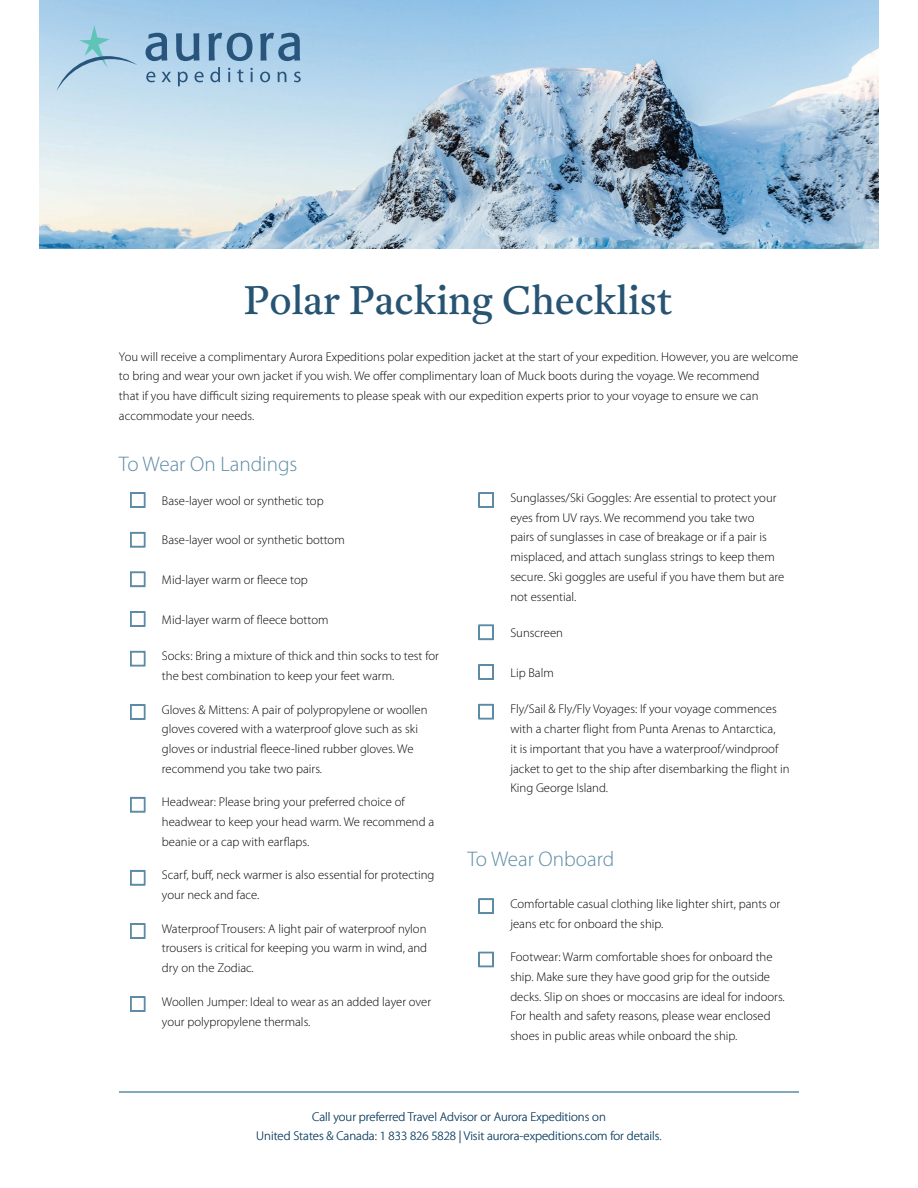
<style>
.page{position:relative;width:918px;height:1188px;background:#fff}
.page>*{position:absolute;margin:0;border:0;box-sizing:border-box;transform-origin:0 0}
.t1{font:39.45px "Antwerp";color:#285473}
.t2{font:300 21.15px "Myriad Pro";color:#5d8ba5}
.t3{font:300 12.75px/19.8px "Myriad Pro";color:#040503}
.t4{font:300 12.75px/19.8px "Myriad Pro";color:#285473;text-align:center}
</style>
<div class="page">
<img style="left:39px;top:0;width:840px;height:248px">
<svg style="left:130px;top:492px;width:16px;height:16px"></svg>
<svg style="left:130px;top:531px;width:16px;height:17px"></svg>
<svg style="left:130px;top:571px;width:16px;height:17px"></svg>
<svg style="left:130px;top:611px;width:16px;height:16px"></svg>
<svg style="left:130px;top:650px;width:16px;height:17px"></svg>
<svg style="left:130px;top:704px;width:16px;height:16px"></svg>
<svg style="left:130px;top:796px;width:16px;height:17px"></svg>
<svg style="left:130px;top:869px;width:16px;height:17px"></svg>
<svg style="left:130px;top:923px;width:16px;height:16px"></svg>
<svg style="left:130px;top:996px;width:16px;height:16px"></svg>
<svg style="left:478px;top:492px;width:16px;height:16px"></svg>
<svg style="left:478px;top:624px;width:16px;height:17px"></svg>
<svg style="left:478px;top:664px;width:16px;height:16px"></svg>
<svg style="left:478px;top:703px;width:16px;height:17px"></svg>
<svg style="left:478px;top:898px;width:16px;height:16px"></svg>
<svg style="left:478px;top:951px;width:16px;height:17px"></svg>
<hr style="left:119px;top:1092px;width:680px;height:1px;background:#5d8ba5">
<svg style="left:146px;top:33px;width:21px;height:28px"></svg>
<svg style="left:176px;top:33px;width:24px;height:28px"></svg>
<svg style="left:208px;top:33px;width:45px;height:28px"></svg>
<svg style="left:260px;top:33px;width:40px;height:28px"></svg>
<svg style="left:146px;top:72px;width:9px;height:10px"></svg>
<svg style="left:162px;top:72px;width:9px;height:10px"></svg>
<svg style="left:178px;top:72px;width:10px;height:14px"></svg>
<svg style="left:195px;top:72px;width:9px;height:10px"></svg>
<svg style="left:210px;top:67px;width:10px;height:15px"></svg>
<svg style="left:228px;top:68px;width:2px;height:14px"></svg>
<svg style="left:237px;top:69px;width:6px;height:13px"></svg>
<svg style="left:250px;top:68px;width:3px;height:14px"></svg>
<svg style="left:260px;top:72px;width:10px;height:10px"></svg>
<svg style="left:278px;top:72px;width:8px;height:10px"></svg>
<svg style="left:294px;top:72px;width:7px;height:10px"></svg>
<svg style="left:57px;top:25px;width:81px;height:66px;background:#acd0e5"></svg>
<h1 class="t1" style="left:243px;top:274px;width:430px">Polar Packing Checklist</h1>
<p class="t3" style="left:119px;top:347px;width:681px">You will receive a complimentary Aurora Expeditions polar expedition jacket at the start of your expedition. However, you are welcome to bring and wear your own jacket if you wish. We offer complimentary loan of Muck boots during the voyage. We recommend<br>that if you have difficult sizing requirements to please speak with our expedition experts prior to your voyage to ensure we can accommodate your needs.</p>
<h2 class="t2" style="left:119px;top:452px;width:180px">To Wear On Landings</h2>
<p class="t3" style="left:162px;top:491px;width:163px">Base-layer wool or synthetic top</p>
<p class="t3" style="left:162px;top:531px;width:184px">Base-layer wool or synthetic bottom</p>
<p class="t3" style="left:162px;top:570px;width:147px">Mid-layer warm or fleece top</p>
<p class="t3" style="left:162px;top:610px;width:168px">Mid-layer warm of fleece bottom</p>
<p class="t3" style="left:162px;top:646px;width:279px">Socks: Bring a mixture of thick and thin socks to test for the best combination to keep your feet warm.</p>
<p class="t3" style="left:162px;top:700px;width:267px">Gloves &amp; Mittens: A pair of polypropylene or woollen gloves covered with a waterproof glove such as ski gloves or industrial fleece-lined rubber gloves. We recommend you take two pairs.</p>
<p class="t3" style="left:162px;top:792px;width:274px">Headwear: Please bring your preferred choice of headwear to keep your head warm. We recommend a beanie or a cap with earflaps.</p>
<p class="t3" style="left:162px;top:866px;width:274px">Scarf, buff, neck warmer is also essential for protecting your neck and face.</p>
<p class="t3" style="left:162px;top:919px;width:267px;text-align:justify">Waterproof Trousers: A light pair of waterproof nylon trousers is critical for keeping you warm in wind, and dry on the Zodiac.</p>
<p class="t3" style="left:162px;top:992px;width:271px">Woollen Jumper: Ideal to wear as an added layer over your polypropylene thermals.</p>
<p class="t3" style="left:510px;top:488px;width:275px">Sunglasses/Ski Goggles: Are essential to protect your eyes from UV rays. We recommend you take two<br>pairs of sunglasses in case of breakage or if a pair is misplaced, and attach sunglass strings to keep them secure. Ski goggles are useful if you have them but are not essential.</p>
<p class="t3" style="left:510px;top:623px;width:54px">Sunscreen</p>
<p class="t3" style="left:510px;top:663px;width:45px">Lip Balm</p>
<p class="t3" style="left:510px;top:699px;width:281px">Fly/Sail &amp; Fly/Fly Voyages: If your voyage commences with a charter flight from Punta Arenas to Antarctica,<br>it is important that you have a waterproof/windproof jacket to get to the ship after disembarking the flight in King George Island.</p>
<h2 class="t2" style="left:467px;top:848px;width:148px">To Wear Onboard</h2>
<p class="t3" style="left:510px;top:894px;width:271px">Comfortable casual clothing like lighter shirt, pants or jeans etc for onboard the ship.</p>
<p class="t3" style="left:510px;top:947px;width:276px">Footwear: Warm comfortable shoes for onboard the ship. Make sure they have good grip for the outside decks. Slip on shoes or moccasins are ideal for indoors.<br>For health and safety reasons, please wear enclosed shoes in public areas while onboard the ship.</p>
<p class="t4" style="left:256px;top:1107px;width:407px">Call your preferred Travel Advisor or Aurora Expeditions on<br>United States &amp; Canada: 1 833 826 5828 | Visit aurora-expeditions.com for details.</p>
</div>
